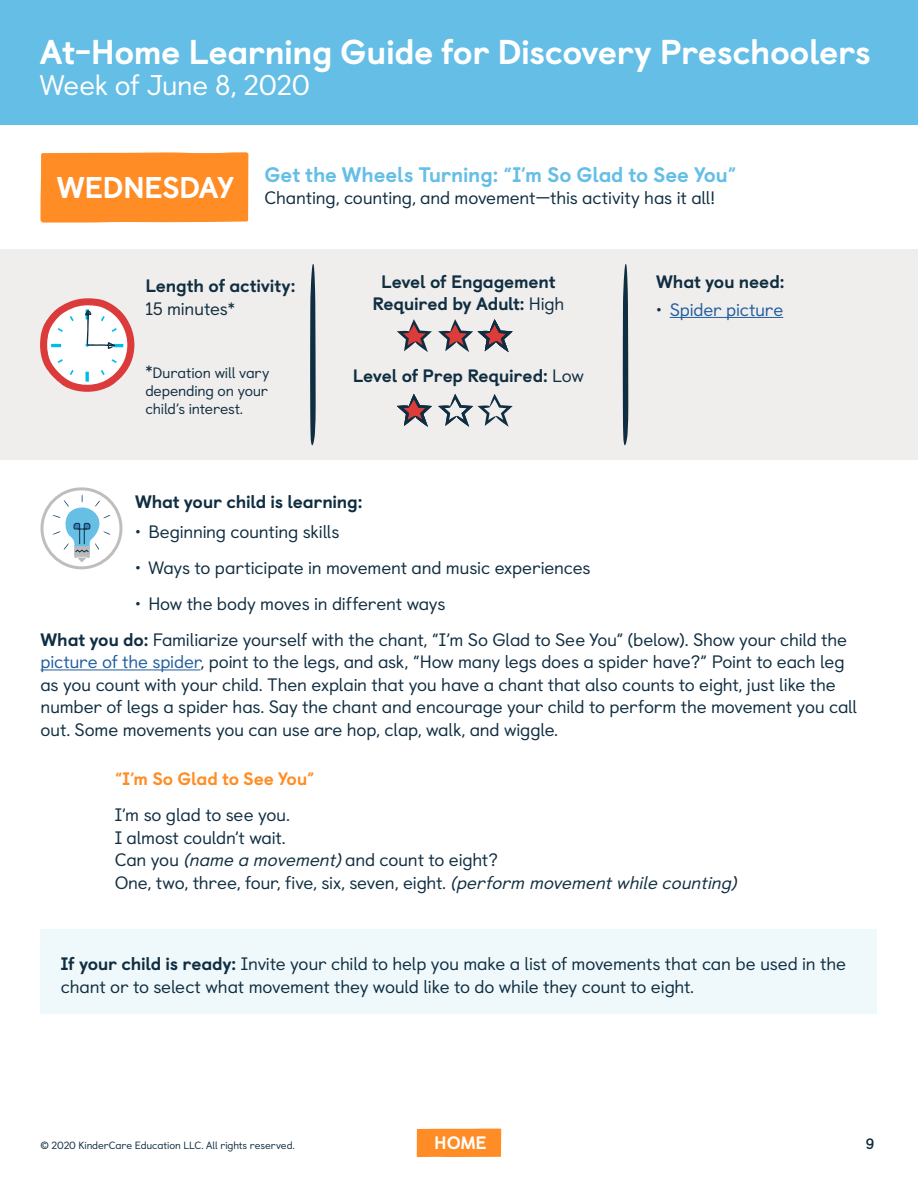
<style>
.page{position:relative;width:918px;height:1188px;background:#fff}
.page>*{position:absolute;margin:0;border:0;box-sizing:border-box;transform-origin:0 0}
.t1{font:800 34.5px "Castledown";letter-spacing:-.015em;color:#fff}
.t2{font:800 30px "Castledown";letter-spacing:-.025em;color:#fff}
.t3{font:28.5px "Castledown";letter-spacing:-.015em;color:#fff}
.t4{font:800 21px "Castledown";letter-spacing:-.01em;color:#64bee6}
.t5{font:18px/22.5px "Castledown";letter-spacing:-.015em;color:#102e41}
.t6{font:800 18px/22.5px "Castledown";letter-spacing:-.015em;color:#102e41;text-align:center}
.t7{font:800 18px "Castledown";letter-spacing:-.01em;color:#ff8c24}
.t8{font:18px "Castledown";letter-spacing:-.01em;color:#215e9e}
.t9{font:800 18px "Castledown";color:#fff}
.t10{font:15px/18px "Castledown";letter-spacing:-.015em;color:#102e41;text-align:justify}
.t11{font:700 15px "Castledown";color:#102e41}
.t12{font:10.5px "Castledown";letter-spacing:-.01em;color:#102e41}
.s1{font-size:18px}
.s2{font-weight:400}
.s3{color:#102e41}
.s4{font-weight:800}
.s5{color:#215e9e}
.s6{font-style:italic}
</style>
<div class="page">
<div style="left:417px;top:1129px;width:84px;height:28px;background:#ff8c24"></div>
<div style="left:0;top:0;width:918px;height:125px;background:#64bee6"></div>
<div style="left:40px;top:152px;width:208px;height:71px;background:#ff8c24"></div>
<hr style="left:40px;top:670px;width:160px;height:1px;background:#215e9e">
<div style="left:40px;top:929px;width:838px;height:84px;background:#eff9fc"></div>
<svg style="left:42px;top:489px;width:79px;height:79px"></svg>
<svg style="left:53px;top:494px;width:57px;height:68px"></svg>
<div style="left:41px;top:487px;width:81px;height:82px;border:3px solid #bebebe;border-radius:50%"></div>
<div style="left:0;top:250px;width:918px;height:210px;background:#f0eeec"></div>
<hr style="left:670px;top:317px;width:113px;height:1px;background:#215e9e">
<svg style="left:310px;top:264px;width:6px;height:182px"></svg>
<svg style="left:623px;top:264px;width:5px;height:182px"></svg>
<svg style="left:397px;top:319px;width:35px;height:33px"></svg>
<svg style="left:397px;top:394px;width:35px;height:33px"></svg>
<svg style="left:438px;top:394px;width:75px;height:33px"></svg>
<svg style="left:438px;top:319px;width:75px;height:33px"></svg>
<svg style="left:40px;top:298px;width:94px;height:94px"></svg>
<h1 class="t1" style="left:40px;top:24px;width:833px">At-Home Learning Guide for Discovery Preschoolers</h1>
<h3 class="t3" style="left:40px;top:63px;width:272px">Week of June 8, 2020</h3>
<h2 class="t2" style="left:57px;top:163px;width:179px">WEDNESDAY</h2>
<p class="t4" style="left:265px;top:157px;width:473px">Get the Wheels Turning: “I’m So Glad to See You”</p>
<p class="t5" style="left:265px;top:185px;width:452px">Chanting, counting, and movement—this activity has it all!</p>
<p class="t6" style="left:145px;top:273px;width:152px">Length of activity:</p>
<p class="t5" style="left:145px;top:296px;width:91px">15 minutes*</p>
<p class="t10" style="left:145px;top:362px;width:126px"><span class="s1">*</span>Duration will vary depending on your child’s interest.</p>
<p class="t6" style="left:372px;top:269px;width:194px">Level of Engagement<br>Required by Adult: <span class="s2">High</span></p>
<p class="t6" style="left:353px;top:363px;width:233px">Level of Prep Required: <span class="s2">Low</span></p>
<p class="t6" style="left:656px;top:269px;width:130px">What you need:</p>
<p class="t8" style="left:656px;top:295px;width:129px"><span class="s3">•</span> Spider picture</p>
<p class="t6" style="left:135px;top:489px;width:229px">What your child is learning:</p>
<p class="t5" style="left:135px;top:519px;width:206px">• Beginning counting skills</p>
<p class="t5" style="left:135px;top:555px;width:457px">• Ways to participate in movement and music experiences</p>
<p class="t5" style="left:40px;top:584px;width:808px;line-height:36px;text-indent:94px">• How the body moves in different ways<br><span class="s4">What you do:</span> Familiarize yourself with the chant, “I’m So Glad to See You” (below). Show your child the</p>
<p class="t5" style="left:40px;top:649px;width:818px"><span class="s5">picture of the spider</span>, point to the legs, and ask, “How many legs does a spider have?” Point to each leg as you count with your child. Then explain that you have a chant that also counts to eight, just like the number of legs a spider has. Say the chant and encourage your child to perform the movement you call out. Some movements you can use are hop, clap, walk, and wiggle.</p>
<p class="t7" style="left:115px;top:764px;width:202px">“I’m So Glad to See You”</p>
<p class="t5" style="left:115px;top:802px;width:628px">I’m so glad to see you.<br>I almost couldn’t wait.<br>Can you <span class="s6">(name a movement)</span>and count to eight?<br>One, two, three, four, five, six, seven, eight. <span class="s6">(perform movementwhile counting)</span></p>
<p class="t5" style="left:61px;top:951px;width:787px"><span class="s4">If your child is ready:</span> Invite your child to help you make a list of movements that can be used in the chant or to select what movement they would like to do while they count to eight.</p>
<p class="t12" style="left:40px;top:1137px;width:256px">© 2020 KinderCare Education LLC. All rights reserved.</p>
<p class="t9" style="left:434px;top:1128px;width:54px">HOME</p>
<p class="t11" style="left:866px;top:1132px;width:10px">9</p>
</div>
